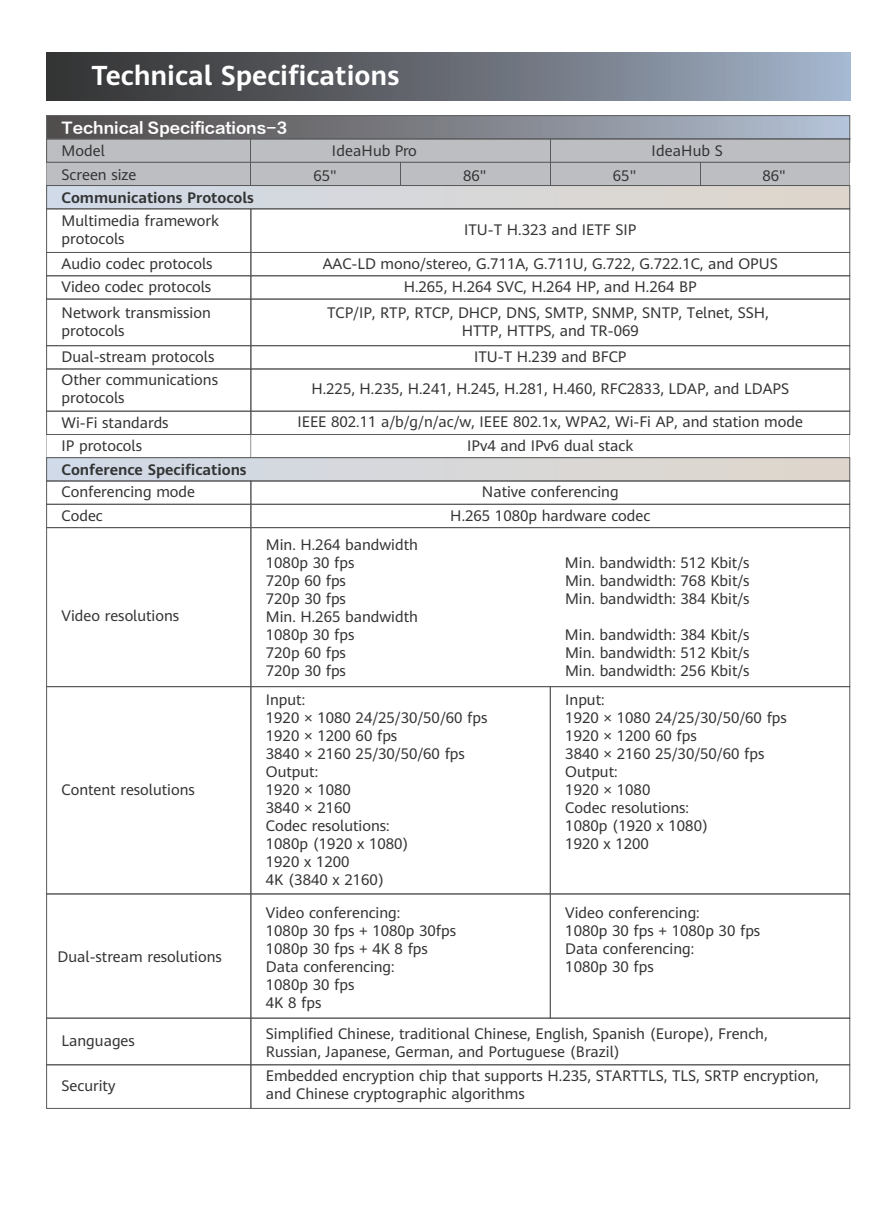
<style>
.page{position:relative;width:893px;height:1212px;background:#fff}
.page>*{position:absolute;margin:0;border:0;box-sizing:border-box;transform-origin:0 0}
.t1{font:700 27px "Huawei Sans";color:#fff}
.t2{font:15px/18px "Huawei Sans";color:#333434}
.t3{font:700 15px "Huawei Sans";color:#333434}
.t4{font:15px "FZLTCHJW GB1 0";color:#fff}
</style>
<div class="page">
<div style="left:47px;top:139px;width:803px;height:47px;background:#bdbec1"></div>
<hr style="left:550px;top:139px;width:1px;height:47px;background:#595a5c">
<svg style="left:48px;top:116px;width:803px;height:24px;background:#7f838b"></svg>
<div style="left:47px;top:53px;width:803px;height:48px;background:linear-gradient(to right,#2f2d2a,#a2b0c6)"></div>
<div style="left:46px;top:139px;width:804px;height:23px;border:1px solid #595a5c"></div>
<div style="left:46px;top:115px;width:804px;height:24px;border:1px solid #595a5c"></div>
<svg style="left:46px;top:162px;width:804px;height:23px"></svg>
<hr style="left:251px;top:139px;width:1px;height:46px;background:#595a5c">
<div style="left:47px;top:186px;width:803px;height:23px;background:linear-gradient(to right,#d0dae8,#dfd6cb)"></div>
<div style="left:46px;top:185px;width:804px;height:24px;border:1px solid #595a5c"></div>
<div style="left:251px;top:252px;width:599px;height:24px;border:1px solid #595a5c"></div>
<div style="left:251px;top:276px;width:599px;height:23px;border:1px solid #595a5c"></div>
<div style="left:251px;top:345px;width:599px;height:24px;border:1px solid #595a5c"></div>
<div style="left:251px;top:369px;width:599px;height:42px;border:1px solid #595a5c"></div>
<div style="left:251px;top:411px;width:599px;height:24px;border:1px solid #595a5c"></div>
<svg style="left:46px;top:208px;width:804px;height:45px"></svg>
<div style="left:46px;top:252px;width:205px;height:24px;border:1px solid #595a5c"></div>
<div style="left:46px;top:276px;width:205px;height:23px;border:1px solid #595a5c"></div>
<div style="left:46px;top:345px;width:205px;height:24px;border:1px solid #595a5c"></div>
<svg style="left:46px;top:299px;width:804px;height:47px"></svg>
<div style="left:46px;top:369px;width:205px;height:42px;border:1px solid #595a5c"></div>
<div style="left:46px;top:411px;width:205px;height:24px;border:1px solid #595a5c"></div>
<svg style="left:46px;top:434px;width:804px;height:45px"></svg>
<div style="left:46px;top:457px;width:804px;height:24px;border:1px solid #595a5c"></div>
<div style="left:251px;top:481px;width:599px;height:23px;border:1px solid #595a5c"></div>
<div style="left:251px;top:504px;width:599px;height:24px;border:1px solid #595a5c"></div>
<div style="left:251px;top:527px;width:599px;height:160px;border:1px solid #595a5c"></div>
<div style="left:46px;top:481px;width:205px;height:23px;border:1px solid #595a5c"></div>
<div style="left:46px;top:504px;width:205px;height:24px;border:1px solid #595a5c"></div>
<div style="left:251px;top:1018px;width:599px;height:47px;border:1px solid #595a5c"></div>
<div style="left:251px;top:1064px;width:599px;height:44px;border:1px solid #595a5c"></div>
<div style="left:46px;top:1018px;width:205px;height:47px;border:1px solid #595a5c"></div>
<div style="left:46px;top:1064px;width:205px;height:44px;border:1px solid #595a5c"></div>
<div style="left:46px;top:527px;width:205px;height:160px;border:1px solid #595a5c"></div>
<div style="left:251px;top:686px;width:299px;height:208px;border:1px solid #595a5c"></div>
<div style="left:550px;top:686px;width:300px;height:208px;border:1px solid #595a5c"></div>
<div style="left:46px;top:686px;width:205px;height:208px;border:1px solid #595a5c"></div>
<div style="left:251px;top:894px;width:299px;height:124px;border:1px solid #595a5c"></div>
<div style="left:550px;top:894px;width:300px;height:124px;border:1px solid #595a5c"></div>
<div style="left:46px;top:894px;width:205px;height:124px;border:1px solid #595a5c"></div>
<h1 class="t1" style="left:92px;top:56px;width:309px">Technical Specifications</h1>
<p class="t4" style="left:62px;top:120px;width:227px">Technical Specifications-3</p>
<p class="t2" style="left:62px;top:139px;width:76px;line-height:23.2px">Model<br>Screen size</p>
<p class="t2" style="left:332px;top:142px;width:87px">IdeaHub Pro</p>
<p class="t2" style="left:652px;top:142px;width:73px">IdeaHub S</p>
<p class="t2" style="left:313px;top:166px;width:25px">65"</p>
<p class="t2" style="left:463px;top:166px;width:25px">86"</p>
<p class="t2" style="left:613px;top:166px;width:25px">65"</p>
<p class="t2" style="left:762px;top:166px;width:25px">86"</p>
<p class="t3" style="left:62px;top:187px;width:194px">Communications Protocols</p>
<p class="t2" style="left:62px;top:211px;width:159px">Multimedia framework protocols</p>
<p class="t2" style="left:62px;top:251px;width:152px;line-height:23.2px">Audio codec protocols<br>Video codec protocols</p>
<p class="t2" style="left:62px;top:303px;width:151px">Network transmission protocols</p>
<p class="t2" style="left:62px;top:347px;width:154px">Dual-stream protocols</p>
<p class="t2" style="left:62px;top:370px;width:158px">Other communications protocols</p>
<p class="t2" style="left:62px;top:410px;width:109px;line-height:23.2px">Wi-Fi standards<br>IP protocols</p>
<p class="t3" style="left:62px;top:459px;width:187px">Conference Specifications</p>
<p class="t2" style="left:62px;top:480px;width:135px;line-height:23.2px">Conferencing mode<br>Codec</p>
<p class="t2" style="left:62px;top:606px;width:119px">Video resolutions</p>
<p class="t2" style="left:62px;top:780px;width:135px">Content resolutions</p>
<p class="t2" style="left:58px;top:947px;width:166px">Dual-stream resolutions</p>
<p class="t2" style="left:62px;top:1031px;width:75px">Languages</p>
<p class="t2" style="left:62px;top:1076px;width:55px">Security</p>
<p class="t2" style="left:464px;top:220px;width:174px">ITU-T H.323 and IETF SIP</p>
<p class="t2" style="left:323px;top:251px;width:456px;line-height:23.2px;text-align:center">AAC-LD mono/stereo, G.711A, G.711U, G.722, G.722.1C, and OPUS<br>H.265, H.264 SVC, H.264 HP, and H.264 BP</p>
<p class="t2" style="left:327px;top:303px;width:443px;text-align:center">TCP/IP, RTP, RTCP, DHCP, DNS, SMTP, SNMP, SNTP, Telnet, SSH,<br>HTTP, HTTPS, and TR-069</p>
<p class="t2" style="left:474px;top:347px;width:154px">ITU-T H.239 and BFCP</p>
<p class="t2" style="left:298px;top:372px;width:507px;line-height:33px;text-align:center">H.225, H.235, H.241, H.245, H.281, H.460, RFC2833, LDAP, and LDAPS<br>IEEE 802.11 a/b/g/n/ac/w, IEEE 802.1x, WPA2, Wi-Fi AP, and station mode</p>
<p class="t2" style="left:467px;top:436px;width:168px">IPv4 and IPv6 dual stack</p>
<p class="t2" style="left:266px;top:535px;width:154px">Min. H.264 bandwidth<br>1080p 30 fps</p>
<p class="t2" style="left:450px;top:480px;width:201px;line-height:23.2px;text-align:center">Native conferencing<br>H.265 1080p hardware codec</p>
<p class="t2" style="left:565px;top:553px;width:186px">Min. bandwidth: 512 Kbit/s</p>
<p class="t2" style="left:266px;top:571px;width:82px">720p 60 fps</p>
<p class="t2" style="left:565px;top:571px;width:186px">Min. bandwidth: 768 Kbit/s</p>
<p class="t2" style="left:266px;top:589px;width:82px">720p 30 fps</p>
<p class="t2" style="left:565px;top:589px;width:186px">Min. bandwidth: 384 Kbit/s</p>
<p class="t2" style="left:266px;top:607px;width:154px">Min. H.265 bandwidth<br>1080p 30 fps</p>
<p class="t2" style="left:565px;top:625px;width:186px">Min. bandwidth: 384 Kbit/s</p>
<p class="t2" style="left:266px;top:643px;width:82px">720p 60 fps</p>
<p class="t2" style="left:565px;top:643px;width:186px">Min. bandwidth: 512 Kbit/s</p>
<p class="t2" style="left:266px;top:661px;width:82px">720p 30 fps</p>
<p class="t2" style="left:565px;top:661px;width:186px">Min. bandwidth: 256 Kbit/s</p>
<p class="t2" style="left:266px;top:690px;width:223px">Input:<br>1920 × 1080 24/25/30/50/60 fps<br>1920 × 1200 60 fps<br>3840 × 2160 25/30/50/60 fps<br>Output:<br>1920 × 1080<br>3840 × 2160<br>Codec resolutions:<br>1080p (1920 x 1080)<br>1920 x 1200<br>4K (3840 x 2160)</p>
<p class="t2" style="left:565px;top:690px;width:223px">Input:<br>1920 × 1080 24/25/30/50/60 fps<br>1920 × 1200 60 fps<br>3840 × 2160 25/30/50/60 fps<br>Output:<br>1920 × 1080<br>Codec resolutions:<br>1080p (1920 x 1080)<br>1920 x 1200</p>
<p class="t2" style="left:266px;top:903px;width:192px">Video conferencing:<br>1080p 30 fps + 1080p 30fps<br>1080p 30 fps + 4K 8 fps<br>Data conferencing:<br>1080p 30 fps<br>4K 8 fps</p>
<p class="t2" style="left:565px;top:903px;width:196px">Video conferencing:<br>1080p 30 fps + 1080p 30 fps<br>Data conferencing:<br>1080p 30 fps</p>
<p class="t2" style="left:266px;top:1024px;width:503px">Simplified Chinese, traditional Chinese, English, Spanish (Europe), French,<br>Russian, Japanese, German, and Portuguese (Brazil)</p>
<p class="t2" style="left:266px;top:1066px;width:554px">Embedded encryption chip that supports H.235, STARTTLS, TLS, SRTP encryption, and Chinese cryptographic algorithms</p>
</div>
